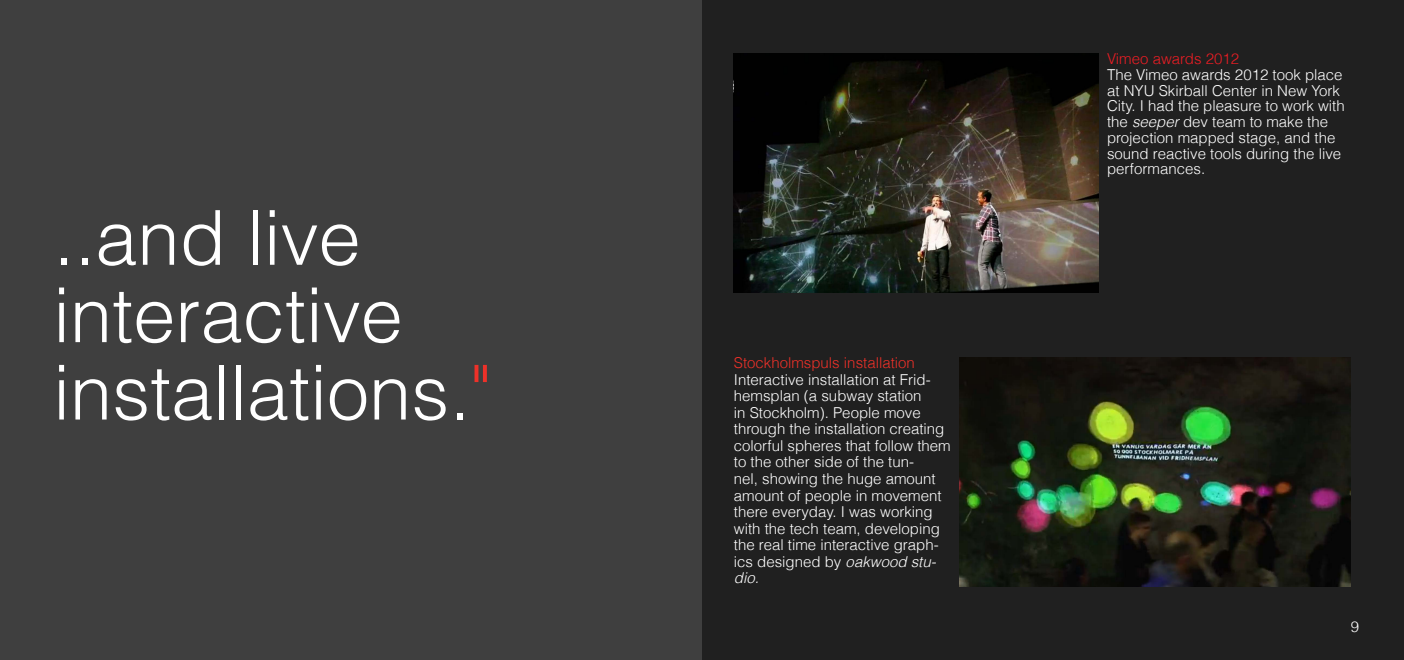
<style>
.page{position:relative;width:1404px;height:660px;background:#fff}
.page>*{position:absolute;margin:0;border:0;box-sizing:border-box;transform-origin:0 0}
.t1{font:300 75.75px/77.2px "Helvetica";color:#fff}
.t2{font:300 15px/16.5px "Helvetica";color:#fff}
.t3{font:300 15px "Helvetica";color:#ee3129}
.t4{font:300 15px "Helvetica";color:#ed1d24}
.s1{color:#ee3129}
.s2{font-style:italic}
</style>
<div class="page">
<div style="left:0;top:0;width:702px;height:659px;background:#3f3f3f"></div>
<div style="left:702px;top:0;width:701px;height:659px;background:#202020"></div>
<img style="left:733px;top:53px;width:365px;height:239px">
<img style="left:959px;top:357px;width:391px;height:229px">
<h1 class="t1" style="left:53px;top:195px;width:439px">..and live interactive installations.<span class="s1">"</span></h1>
<p class="t3" style="left:733px;top:350px;width:182px">Stockholmspuls installation</p>
<p class="t2" style="left:733px;top:370px;width:218px">Interactive installation at Frid&shy;hemsplan (a subway station<br>in Stockholm). People move through the installation creating colorful spheres that follow them to the other side of the tun-<br>nel, showing the huge amount amount of people in movement there everyday. I was working with the tech team, developing the real time interactive graph&shy;ics designed by <span class="s2">oakwood stu&shy;dio.</span></p>
<p class="t4" style="left:1106px;top:47px;width:134px">Vimeo awards 2012</p>
<p class="t2" style="left:1106px;top:66px;width:239px;line-height:15.8px">The Vimeo awards 2012 took place at NYU Skirball Center in New York<br>City. I had the pleasure to work with the <span class="s2">seeper</span> dev team to make the projection mapped stage, and the sound reactive tools during the live performances.</p>
<p class="t2" style="left:1350px;top:617px;width:10px">9</p>
</div>
